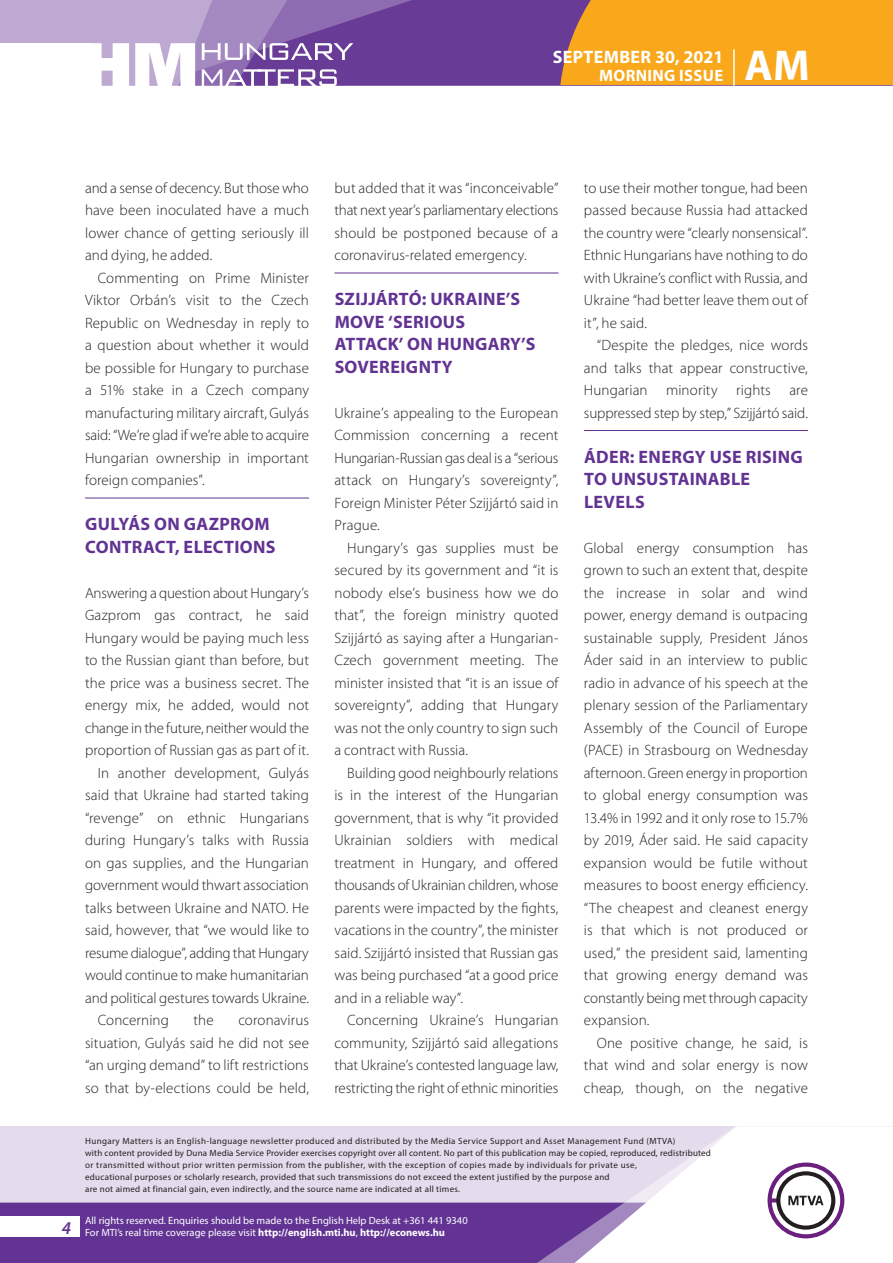
<style>
.page{position:relative;width:893px;height:1263px;background:#fff}
.page>*{position:absolute;margin:0;border:0;box-sizing:border-box;transform-origin:0 0}
.t1{font:700 43.35px "Myriad Pro";color:#fff}
._01_cimsor{font:700 18px/22.5px "Myriad Pro";letter-spacing:.02em;color:#623393}
.t2{font:700 18px "Myriad Pro";letter-spacing:.02em;color:#fff}
.t3{font:italic 600 18px "Myriad Pro";color:#623393}
.t4{font:700 16.5px "Myriad Pro";letter-spacing:.02em;color:#fff}
._03_kenyer_szöveg-2{font:300 15px/22.5px "Myriad Pro";letter-spacing:.005em;color:#231f20;text-align:justify}
._03_kenyer_szöveg-1{font:300 15px/22.5px "Myriad Pro";color:#231f20;text-align:justify}
.t5{font:10.5px/12px "Myriad Pro";color:#fff}
.t6{font:9px/12px "Myriad Pro";letter-spacing:.03em;color:#231f20}
.s1{font-weight:700}
</style>
<div class="page">
<div style="left:0;top:1126px;width:893px;height:137px;background:#e4dcec"></div>
<div style="left:0;top:1202px;width:506px;height:61px;background:#623393"></div>
<svg style="left:506px;top:1202px;width:69px;height:61px;background:#6b3e99"></svg>
<svg style="left:575px;top:1126px;width:318px;height:137px"></svg>
<div style="left:0;top:1216px;width:79px;height:20px;background:#fff"></div>
<div style="left:0;top:0;width:893px;height:85px;background:#683b97"></div>
<div style="left:560px;top:0;width:333px;height:85px;background:#f9a71b"></div>
<hr style="left:733px;top:49px;width:2px;height:37px;background:#fff">
<svg style="left:0;top:0;width:479px;height:86px"></svg>
<hr style="left:85px;top:498px;width:224px;height:1px;background:#623393">
<hr style="left:334px;top:273px;width:224px;height:1px;background:#623393">
<hr style="left:584px;top:430px;width:224px;height:1px;background:#623393">
<p class="t2" style="left:553px;top:45px;width:172px">SEPTEMBER 30, 2021</p>
<p class="t4" style="left:599px;top:65px;width:125px">MORNING ISSUE</p>
<h1 class="t1" style="left:745px;top:37px;width:67px">AM</h1>
<p class="_03_kenyer_szöveg-2" style="left:85px;top:176px;width:225px">and a sense of decency. But those who have been inoculated have a much lower chance of getting seriously ill and dying, he added.</p>
<p class="_03_kenyer_szöveg-2" style="left:85px;top:266px;width:225px;text-indent:13px">Commenting on Prime Minister Viktor Orbán’s visit to the Czech Republic on Wednesday in reply to a question about whether it would be possible for Hungary to purchase a 51% stake in a Czech company manufacturing military aircraft, Gulyás said: “We’re glad if we’re able to acquire Hungarian ownership in important foreign companies”.</p>
<p class="_01_cimsor" style="left:85px;top:512px;width:192px">GULYÁS ON GAZPROM<br>CONTRACT, ELECTIONS</p>
<p class="_03_kenyer_szöveg-1" style="left:85px;top:581px;width:225px">Answering a question about Hungary’s Gazprom gas contract, he said Hungary would be paying much less to the Russian giant than before, but the price was a business secret. The energy mix, he added, would not change in the future, neither would the proportion of Russian gas as part of it.</p>
<p class="_03_kenyer_szöveg-2" style="left:85px;top:761px;width:225px;text-indent:13px">In another development, Gulyás said that Ukraine had started taking “revenge” on ethnic Hungarians during Hungary’s talks with Russia on gas supplies, and the Hungarian government would thwart association talks between Ukraine and NATO. He said, however, that “we would like to resume dialogue”, adding that Hungary would continue to make humanitarian and political gestures towards Ukraine.</p>
<p class="_03_kenyer_szöveg-2" style="left:98px;top:1009px;width:73px">Concerning</p>
<p class="_03_kenyer_szöveg-2" style="left:193px;top:1009px;width:22px">the</p>
<p class="_03_kenyer_szöveg-2" style="left:85px;top:1009px;width:225px;text-indent:153px">coronavirus situation, Gulyás said he did not see “an urging demand” to lift restrictions so that by-elections could be held,</p>
<p class="_03_kenyer_szöveg-2" style="left:334px;top:176px;width:225px">but added that it was “inconceivable” that next year’s parliamentary elections should be postponed because of a coronavirus-related emergency.</p>
<p class="_01_cimsor" style="left:335px;top:287px;width:202px">SZIJJÁRTÓ: UKRAINE’S<br>MOVE ‘SERIOUS<br>ATTACK’ ON HUNGARY’S<br>SOVEREIGNTY</p>
<p class="_03_kenyer_szöveg-1" style="left:334px;top:401px;width:225px">Ukraine’s appealing to the European Commission concerning a recent Hungarian-Russian gas deal is a “serious attack on Hungary’s sovereignty”, Foreign Minister Péter Szijjártó said in Prague.</p>
<p class="_03_kenyer_szöveg-2" style="left:334px;top:536px;width:225px;text-indent:13px">Hungary’s gas supplies must be secured by its government and “it is nobody else’s business how we do that”, the foreign ministry quoted Szijjártó as saying after a Hungarian-Czech government meeting. The minister insisted that “it is an issue of sovereignty”, adding that Hungary was not the only country to sign such a contract with Russia.</p>
<p class="_03_kenyer_szöveg-2" style="left:334px;top:761px;width:225px;text-indent:13px">Building good neighbourly relations is in the interest of the Hungarian government, that is why “it provided Ukrainian soldiers with medical treatment in Hungary, and offered thousands of Ukrainian children, whose parents were impacted by the fights, vacations in the country”, the minister said. Szijjártó insisted that Russian gas was being purchased “at a good price and in a reliable way”.</p>
<p class="_03_kenyer_szöveg-2" style="left:334px;top:1009px;width:225px;text-indent:13px">Concerning Ukraine’s Hungarian community, Szijjártó said allegations that Ukraine’s contested language law, restricting the right of ethnic minorities</p>
<p class="_03_kenyer_szöveg-2" style="left:584px;top:176px;width:225px">to use their mother tongue, had been passed because Russia had attacked the country were “clearly nonsensical”.<br>Ethnic Hungarians have nothing to do with Ukraine’s conflict with Russia, and Ukraine “had better leave them out of it”, he said.</p>
<p class="_03_kenyer_szöveg-2" style="left:584px;top:334px;width:226px;text-indent:13px">“Despite the pledges, nice words and talks that appear constructive, Hungarian minority rights are suppressed step by step,” Szijjártó said.</p>
<p class="_01_cimsor" style="left:584px;top:445px;width:220px">ÁDER: ENERGY USE RISING<br>TO UNSUSTAINABLE<br>LEVELS</p>
<p class="_03_kenyer_szöveg-1" style="left:584px;top:536px;width:225px">Global energy consumption has grown to such an extent that, despite the increase in solar and wind power, energy demand is outpacing sustainable supply, President János Áder said in an interview to public radio in advance of his speech at the plenary session of the Parliamentary Assembly of the Council of Europe (PACE) in Strasbourg on Wednesday afternoon. Green energy in proportion to global energy consumption was 13.4% in 1992 and it only rose to 15.7% by 2019, Áder said. He said capacity expansion would be futile without measures to boost energy efficiency. “The cheapest and cleanest energy is that which is not produced or used,” the president said, lamenting that growing energy demand was constantly being met through capacity expansion.</p>
<p class="_03_kenyer_szöveg-2" style="left:584px;top:1031px;width:225px;text-indent:13px">One positive change, he said, is that wind and solar energy is now cheap, though, on the negative</p>
<p class="t3" style="left:62px;top:1217px;width:11px">4</p>
<p class="t6" style="left:85px;top:1134px;width:627px">Hungary Matters is an English-language newsletter produced and distributed by the Media Service Support and Asset Management Fund (MTVA)<br>with content provided by Duna Media Service Provider exercises copyright over all content. No part of this publication may be copied, reproduced, redistributed or transmitted without prior written permission from the publisher, with the exception of copies made by individuals for private use,<br>educational purposes or scholarly research, provided that such transmissions do not exceed the extent justified by the purpose and<br>are not aimed at financial gain, even indirectly, and the source name are indicated at all times.</p>
<p class="t5" style="left:85px;top:1214px;width:384px">All rights reserved. Enquiries should be made to the English Help Desk at +361 441 9340<br>For MTI’s real time coverage please visit <span class="s1">http://english.mti.hu</span>, <span class="s1">http://econews.hu</span></p>
</div>
